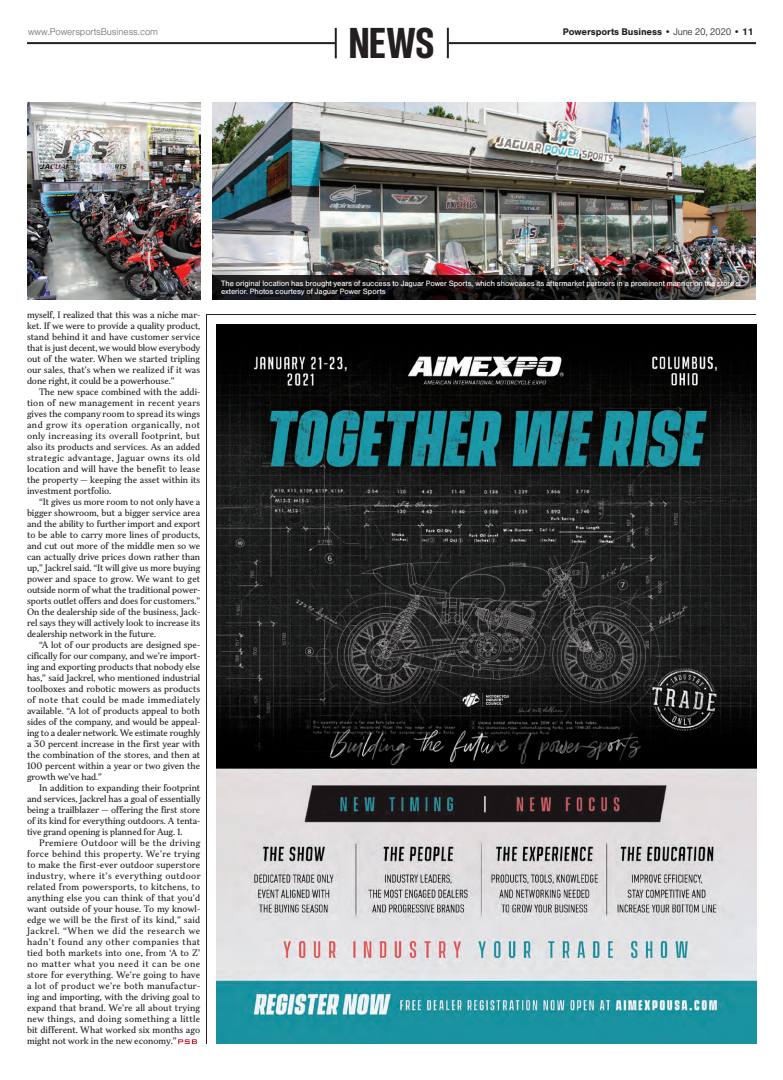
<style>
.page{position:relative;width:783px;height:1080px;background:#fff}
.page>*{position:absolute;margin:0;border:0;box-sizing:border-box;transform-origin:0 0}
.t1{font:900 condensed 43px "Molde";color:#231f20}
.t2{font:700 10px "Nimbus San";letter-spacing:-.01em;color:#231f20}
.t3{font:300 10px "Nimbus San";letter-spacing:-.01em;color:#6c6d70}
.Body_Copy{font:8.5px/11px "TT Jenevers";letter-spacing:-.01em;color:#231f20;text-align:justify}
.t4{font:8px/8px "Nimbus San";letter-spacing:-.01em;color:#fff}
.s1{font-weight:400}
.s2{font-weight:300}
</style>
<div class="page">
<hr style="left:27px;top:42px;width:729px;height:2px;background:#231f20">
<div style="left:336px;top:28px;width:113px;height:30px;background:#fff"></div>
<hr style="left:447px;top:28px;width:2px;height:30px;background:#231f20">
<hr style="left:335px;top:28px;width:2px;height:30px;background:#231f20">
<svg style="left:178px;top:1039px;width:19px;height:5px"></svg>
<img style="left:216px;top:324px;width:540px;height:720px">
<hr style="left:206px;top:314px;width:550px;height:1px;background:#231f20">
<hr style="left:206px;top:314px;width:1px;height:730px;background:#231f20">
<img style="left:212px;top:102px;width:544px;height:173px">
<svg style="left:212px;top:275px;width:544px;height:25px;background:#242121"></svg>
<img style="left:27px;top:102px;width:173px;height:198px">
<h1 class="t1" style="left:349px;top:16px;width:87px">NEWS</h1>
<p class="t3" style="left:28px;top:27px;width:132px">www.PowersportsBusiness.com</p>
<p class="t2" style="left:563px;top:26px;width:192px">Powersports Business <span class="s1">•</span> <span class="s2">June 20, 2020</span> • 11</p>
<p class="Body_Copy" style="left:27px;top:309px;width:175px">myself, I realized that this was a niche mar&shy;ket. If we were to provide a quality product, stand behind it and have customer service that is just decent, we would blow everybody out of the water. When we started tripling our sales, that’s when we realized if it was done right, it could be a powerhouse.”</p>
<p class="Body_Copy" style="left:27px;top:386px;width:175px;text-indent:12px">The new space combined with the addi&shy;tion of new management in recent years gives the company room to spread its wings and grow its operation organically, not only increasing its overall footprint, but also its products and services. As an added strategic advantage, Jaguar owns its old location and will have the benefit to lease the property — keeping the asset within its investment portfolio.</p>
<p class="Body_Copy" style="left:27px;top:496px;width:175px;text-indent:12px">“It gives us more room to not only have a bigger showroom, but a bigger service area and the ability to further import and export to be able to carry more lines of products, and cut out more of the middle men so we can actually drive prices down rather than up,” Jackrel said. “It will give us more buying power and space to grow. We want to get outside norm of what the traditional power&shy;sports outlet offers and does for customers.”</p>
<p class="Body_Copy" style="left:27px;top:606px;width:175px">On the dealership side of the business, Jack&shy;rel says they will actively look to increase its dealership network in the future.</p>
<p class="Body_Copy" style="left:27px;top:639px;width:175px;text-indent:12px">“A lot of our products are designed spe&shy;cifically for our company, and we’re import&shy;ing and exporting products that nobody else has,” said Jackrel, who mentioned industrial toolboxes and robotic mowers as products of note that could be made immediately available. “A lot of products appeal to both sides of the company, and would be appeal&shy;ing to a dealer network. We estimate roughly a 30 percent increase in the first year with the combination of the stores, and then at 100 percent within a year or two given the growth we’ve had.”</p>
<p class="Body_Copy" style="left:27px;top:782px;width:175px;text-indent:12px">In addition to expanding their footprint and services, Jackrel has a goal of essentially being a trailblazer — offering the first store of its kind for everything outdoors. A tenta&shy;tive grand opening is planned for Aug. 1.</p>
<p class="Body_Copy" style="left:27px;top:837px;width:175px;text-indent:12px">Premiere Outdoor will be the driving force behind this property. We’re trying to make the first-ever outdoor superstore industry, where it’s everything outdoor related from powersports, to kitchens, to anything else you can think of that you’d want outside of your house. To my knowl&shy;edge we will be the first of its kind,” said Jackrel. “When we did the research we hadn’t found any other companies that tied both markets into one, from ‘A to Z’ no matter what you need it can be one store for everything. We’re going to have a lot of product we’re both manufactur&shy;ing and importing, with the driving goal to expand that brand. We’re all about trying new things, and doing something a little bit different. What worked six months ago might not work in the new economy.”</p>
<p class="t4" style="left:221px;top:279px;width:520px">The original location has brought years of success to Jaguar Power Sports, which showcases its aftermarket partners in a prominent manner on the store’s exterior. Photos courtesy of Jaguar Power Sports</p>
</div>
